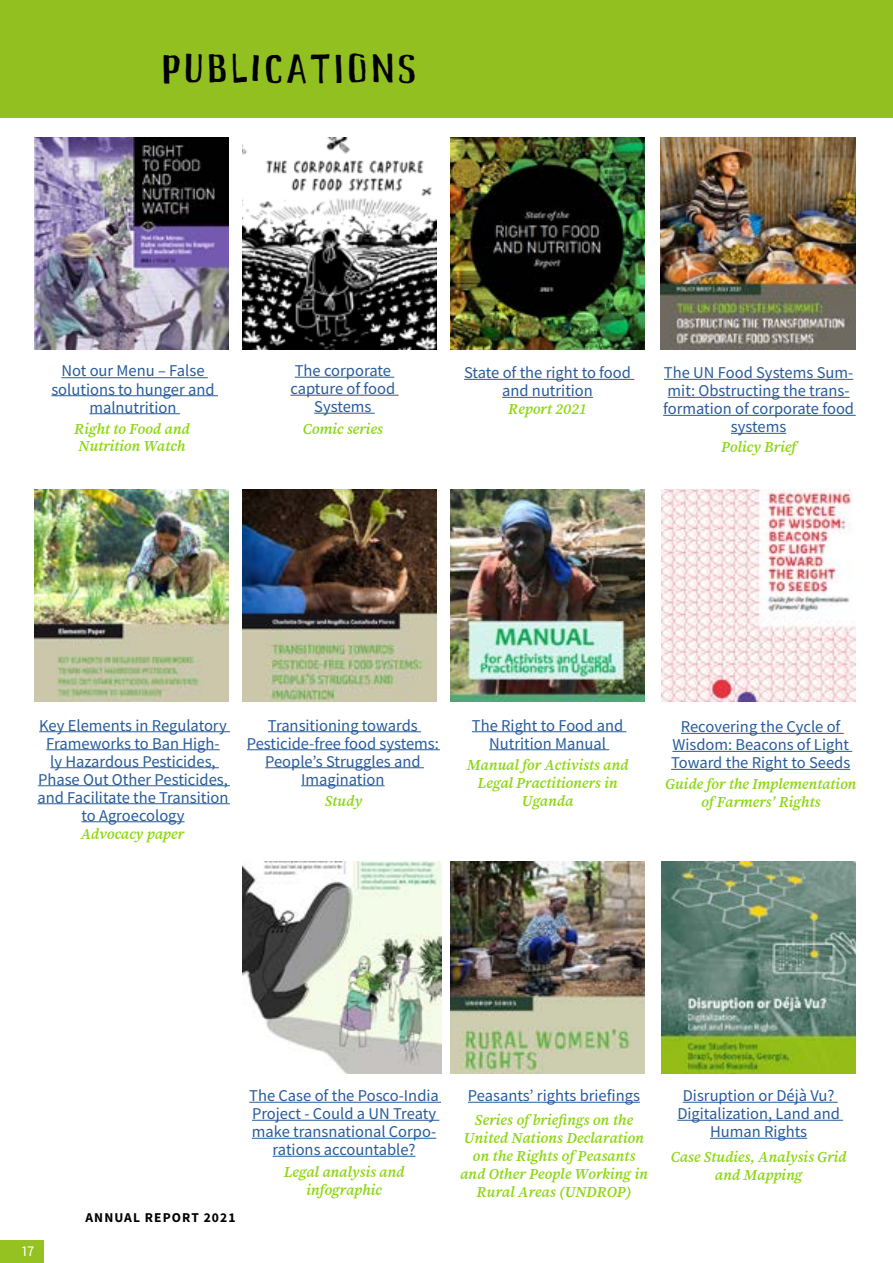
<style>
.page{position:relative;width:893px;height:1263px;background:#fff}
.page>*{position:absolute;margin:0;border:0;box-sizing:border-box;transform-origin:0 0}
.t1{font:42px "Fian Headline";letter-spacing:.075em;color:#020203}
.t2{font:16.5px/18px "Fiantext";color:#275b9b;text-align:center}
.t3{font:italic 600 15px/18px "Fiantext";color:#8cd70f;text-align:center}
.t4{font:15px "Fiantext";color:#fff}
.t5{font:700 13.5px "Fiantext";letter-spacing:.08em;color:#000}
</style>
<div class="page">
<div style="left:0;top:1240px;width:44px;height:23px;background:#95c121"></div>
<img style="left:35px;top:489px;width:194px;height:213px">
<hr style="left:61px;top:377px;width:147px;height:1px;background:#275b9b">
<hr style="left:51px;top:395px;width:167px;height:1px;background:#275b9b">
<hr style="left:89px;top:413px;width:91px;height:1px;background:#275b9b">
<hr style="left:295px;top:377px;width:99px;height:1px;background:#275b9b">
<hr style="left:290px;top:395px;width:109px;height:1px;background:#275b9b">
<hr style="left:314px;top:413px;width:61px;height:1px;background:#275b9b">
<hr style="left:464px;top:379px;width:170px;height:1px;background:#275b9b">
<hr style="left:502px;top:397px;width:91px;height:1px;background:#275b9b">
<hr style="left:664px;top:379px;width:189px;height:1px;background:#275b9b">
<hr style="left:668px;top:397px;width:182px;height:1px;background:#275b9b">
<hr style="left:663px;top:415px;width:193px;height:1px;background:#275b9b">
<hr style="left:731px;top:433px;width:55px;height:1px;background:#275b9b">
<hr style="left:39px;top:731px;width:191px;height:1px;background:#275b9b">
<hr style="left:46px;top:749px;width:174px;height:1px;background:#275b9b">
<hr style="left:50px;top:767px;width:169px;height:1px;background:#275b9b">
<hr style="left:38px;top:785px;width:192px;height:1px;background:#275b9b">
<hr style="left:37px;top:803px;width:193px;height:1px;background:#275b9b">
<hr style="left:81px;top:821px;width:104px;height:1px;background:#275b9b">
<hr style="left:268px;top:731px;width:153px;height:1px;background:#275b9b">
<hr style="left:247px;top:749px;width:193px;height:1px;background:#275b9b">
<hr style="left:265px;top:767px;width:159px;height:1px;background:#275b9b">
<hr style="left:301px;top:785px;width:84px;height:1px;background:#275b9b">
<hr style="left:472px;top:731px;width:154px;height:1px;background:#275b9b">
<hr style="left:489px;top:749px;width:120px;height:1px;background:#275b9b">
<hr style="left:681px;top:733px;width:163px;height:1px;background:#275b9b">
<hr style="left:672px;top:751px;width:180px;height:1px;background:#275b9b">
<hr style="left:671px;top:769px;width:179px;height:1px;background:#275b9b">
<img style="left:35px;top:137px;width:194px;height:213px">
<img style="left:242px;top:137px;width:194px;height:213px">
<img style="left:450px;top:137px;width:195px;height:213px">
<img style="left:661px;top:137px;width:195px;height:213px">
<img style="left:450px;top:489px;width:195px;height:213px">
<hr style="left:249px;top:1102px;width:192px;height:1px;background:#275b9b">
<hr style="left:252px;top:1120px;width:187px;height:1px;background:#275b9b">
<hr style="left:252px;top:1138px;width:184px;height:1px;background:#275b9b">
<hr style="left:273px;top:1156px;width:142px;height:1px;background:#275b9b">
<hr style="left:468px;top:1102px;width:172px;height:1px;background:#275b9b">
<hr style="left:683px;top:1102px;width:155px;height:1px;background:#275b9b">
<hr style="left:677px;top:1120px;width:166px;height:1px;background:#275b9b">
<hr style="left:710px;top:1138px;width:97px;height:1px;background:#275b9b">
<img style="left:242px;top:489px;width:194px;height:213px">
<img style="left:661px;top:489px;width:195px;height:213px">
<div style="left:0;top:0;width:893px;height:118px;background:#92c021"></div>
<img style="left:661px;top:861px;width:195px;height:213px">
<img style="left:450px;top:861px;width:195px;height:213px">
<img style="left:242px;top:861px;width:199px;height:213px">
<h1 class="t1" style="left:162px;top:47px;width:256px">PUBLICATIONS</h1>
<p class="t2" style="left:51px;top:362px;width:165px">Not our Menu – False solutions to hunger and malnutrition</p>
<p class="t2" style="left:290px;top:361px;width:106px">The corporate capture of food<br>Systems</p>
<p class="t2" style="left:464px;top:363px;width:168px">State of the right to food and nutrition</p>
<p class="t2" style="left:663px;top:363px;width:192px">The UN Food Systems Sum&shy;mit: Obstructing the trans&shy;formation of corporate food systems</p>
<p class="t3" style="left:508px;top:400px;width:80px">Report 2021</p>
<p class="t3" style="left:74px;top:421px;width:117px;line-height:16.5px;text-align:left">Right to Food and<br>Nutrition Watch</p>
<p class="t3" style="left:303px;top:421px;width:81px">Comic series</p>
<p class="t3" style="left:721px;top:439px;width:76px">Policy Brief</p>
<p class="t2" style="left:37px;top:716px;width:193px">Key Elements in Regulatory<br>Frameworks to Ban High-<br>ly Hazardous Pesticides,<br>Phase Out Other Pesticides, and Facilitate the Transition to Agroecology</p>
<p class="t2" style="left:247px;top:716px;width:194px">Transitioning towards<br>Pesticide-free food systems:<br>People’s Struggles and<br>Imagination</p>
<p class="t2" style="left:472px;top:716px;width:153px">The Right to Food and<br>Nutrition Manual</p>
<p class="t2" style="left:671px;top:717px;width:181px">Recovering the Cycle of<br>Wisdom: Beacons of Light<br>Toward the Right to Seeds</p>
<p class="t3" style="left:467px;top:756px;width:163px">Manual for Activists and<br>Legal Practitioners in<br>Uganda</p>
<p class="t3" style="left:665px;top:776px;width:193px">Guide for the Implementation of Farmers’ Rights</p>
<p class="t3" style="left:325px;top:793px;width:39px">Study</p>
<p class="t3" style="left:81px;top:826px;width:105px">Advocacy paper</p>
<p class="t4" style="left:22px;top:1242px;width:14px">17</p>
<p class="t5" style="left:85px;top:1209px;width:151px">ANNUAL REPORT 2021</p>
<p class="t2" style="left:249px;top:1086px;width:191px">The Case of the Posco-India<br>Project - Could a UN Treaty make transnational Corpo&shy;rations accountable?</p>
<p class="t2" style="left:468px;top:1086px;width:173px">Peasants’ rights briefings</p>
<p class="t2" style="left:677px;top:1086px;width:164px">Disruption or Déjà Vu?<br>Digitalization, Land and<br>Human Rights</p>
<p class="t3" style="left:460px;top:1111px;width:189px">Series of briefings on the<br>United Nations Declaration on the Rights of Peasants and Other People Working in<br>Rural Areas (UNDROP)</p>
<p class="t3" style="left:671px;top:1148px;width:177px">Case Studies, Analysis Grid and Mapping</p>
<p class="t3" style="left:284px;top:1163px;width:122px">Legal analysis and infographic</p>
</div>
